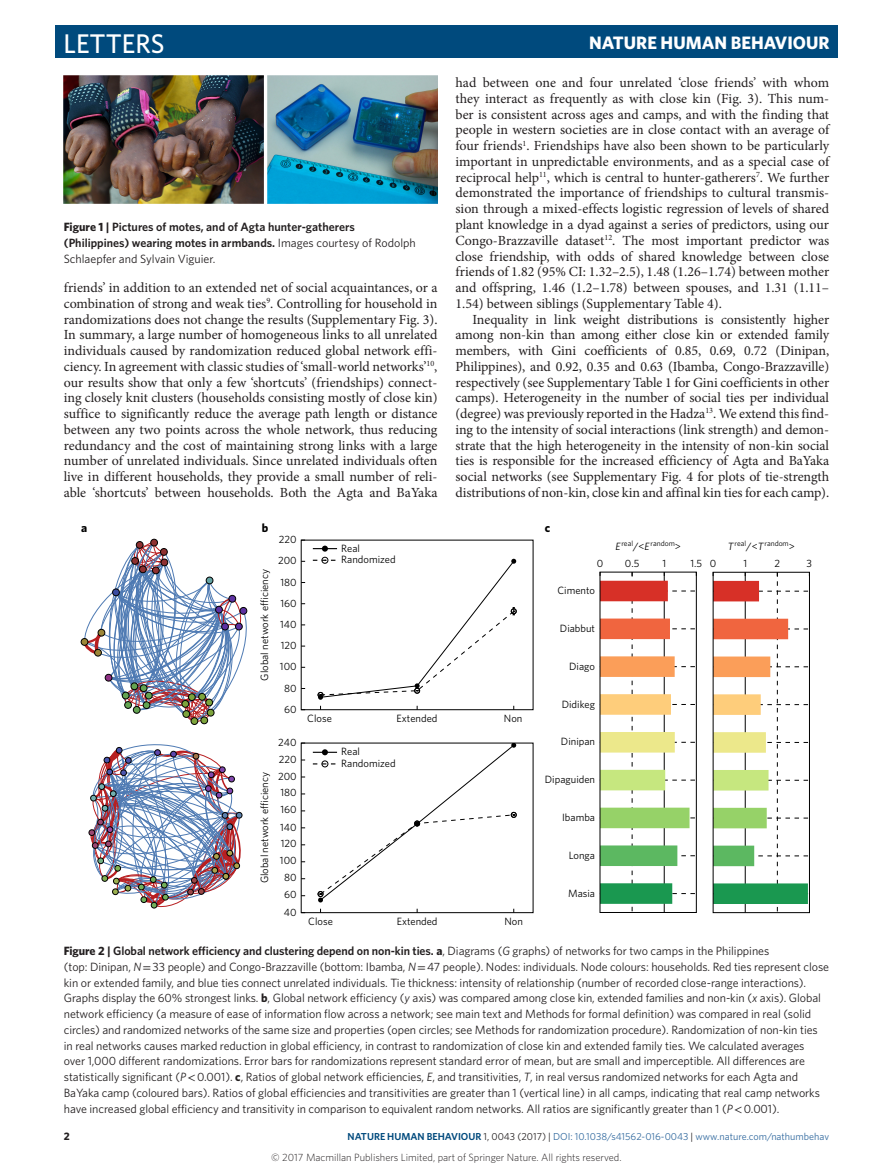
<style>
.page{position:relative;width:893px;height:1174px;background:#fff}
.page>*{position:absolute;margin:0;border:0;box-sizing:border-box;transform-origin:0 0}
.t1{font:500 27px "Whitney";color:#fff}
.t2{font:700 18px "Whitney";color:#fff}
.t3{font:13.95px/15.8px "Minion Pro";letter-spacing:-.005em;color:#231f20;text-align:justify}
.t4{font:12px/15.8px "Whitney";letter-spacing:-.005em;color:#231f20}
.t5{font:600 12px/15.8px "Whitney";color:#231f20}
.t6{font:700 12px "Whitney";color:#000}
.t7{font:700 10.8px "Whitney";color:#231f20}
.t8{font:10.5px/11.6px "Whitney";color:#000}
.t9{font:300 10.5px "Whitney";color:#231f20}
.t10{font:10.2px "Whitney";color:#326a9f}
.t11{font:7.5px "Whitney";color:#000}
.s1{font-weight:700}
.s2{font-weight:400}
.s3{font-style:italic;font-size:10.5px}
.s4{font-size:10.5px}
.s5{font-weight:600}
.s6{font-style:italic}
.s7{font-family:"STIX General"}
.s8{font-weight:600;color:#004a7d}
.s9{color:#231f20}
</style>
<div class="page">
<div style="left:55px;top:26px;width:783px;height:32px;background:#004a7d"></div>
<img style="left:64px;top:76px;width:200px;height:128px">
<img style="left:268px;top:76px;width:170px;height:128px">
<div style="left:150px;top:539px;width:8px;height:7px;background:#8f3131;border:1px solid #000;border-radius:50%"></div>
<img style="left:89px;top:744px;width:154px;height:165px">
<div style="left:301px;top:540px;width:232px;height:170px;border:1px solid #000"></div>
<svg style="left:313px;top:545px;width:24px;height:6px"></svg>
<svg style="left:313px;top:557px;width:203px;height:143px"></svg>
<svg style="left:313px;top:742px;width:203px;height:160px"></svg>
<svg style="left:600px;top:572px;width:210px;height:341px"></svg>
<svg style="left:81px;top:542px;width:167px;height:180px"></svg>
<h1 class="t1" style="left:63px;top:25px;width:103px">LETTERS</h1>
<p class="t2" style="left:589px;top:31px;width:242px">NATURE HUMAN BEHAVIOUR</p>
<p class="t5" style="left:64px;top:219px;width:354px"><span class="s1">FIGURE 1 |</span> Pictures of motes, and of Agta hunter-gatherers (Philippines) wearing motes in armbands. <span class="s2">Images courtesy of Rodolph<br>Schlaepfer and Sylvain Viguier.</span></p>
<p class="t3" style="left:64px;top:280px;width:375px">friends’ in addition to an extended net of social acquaintances, or a combination of strong and weak ties<sup>9</sup>. Controlling for household in randomizations does not change the results (Supplementary Fig. 3).<br>In summary, a large number of homogeneous links to all unrelated individuals caused by randomization reduced global network effi&shy;ciency. In agreement with classic studies of ‘small-world networks’<sup>10</sup>, our results show that only a few ‘shortcuts’ (friendships) connect&shy;ing closely knit clusters (households consisting mostly of close kin) suffice to significantly reduce the average path length or distance between any two points across the whole network, thus reducing redundancy and the cost of maintaining strong links with a large number of unrelated individuals. Since unrelated individuals often live in different households, they provide a small number of reli&shy;able ‘shortcuts’ between households. Both the Agta and BaYaka</p>
<p class="t3" style="left:455px;top:75px;width:375px">had between one and four unrelated ‘close friends’ with whom they interact as frequently as with close kin (Fig. 3). This num&shy;ber is consistent across ages and camps, and with the finding that people in western societies are in close contact with an average of four friends<sup>1</sup>. Friendships have also been shown to be particularly important in unpredictable environments, and as a special case of reciprocal help<sup>11</sup>, which is central to hunter-gatherers<sup>7</sup>. We further demonstrated the importance of friendships to cultural transmis&shy;sion through a mixed-effects logistic regression of levels of shared plant knowledge in a dyad against a series of predictors, using our Congo-Brazzaville dataset<sup>12</sup>. The most important predictor was close friendship, with odds of shared knowledge between close friends of 1.82 (95% CI: 1.32–2.5), 1.48 (1.26–1.74) between mother and offspring, 1.46 (1.2–1.78) between spouses, and 1.31 (1.11– 1.54) between siblings (Supplementary Table 4).</p>
<p class="t3" style="left:455px;top:311px;width:375px;text-indent:17px">Inequality in link weight distributions is consistently higher among non-kin than among either close kin or extended family members, with Gini coefficients of 0.85, 0.69, 0.72 (Dinipan, Philippines), and 0.92, 0.35 and 0.63 (Ibamba, Congo-Brazzaville) respectively (see Supplementary Table 1 for Gini coefficients in other camps). Heterogeneity in the number of social ties per individual (degree) was previously reported in the Hadza<sup>13</sup>. We extend this find&shy;ing to the intensity of social interactions (link strength) and demon&shy;strate that the high heterogeneity in the intensity of non-kin social ties is responsible for the increased efficiency of Agta and BaYaka social networks (see Supplementary Fig. 4 for plots of tie-strength distributions of non-kin, close kin and affinal kin ties for each camp).</p>
<p class="t6" style="left:81px;top:520px;width:8px">A</p>
<p class="t6" style="left:262px;top:520px;width:8px">B</p>
<p class="t6" style="left:545px;top:520px;width:7px">C</p>
<p class="t8" style="left:279px;top:533px;width:19px">220</p>
<p class="t8" style="left:278px;top:554px;width:20px">200</p>
<p class="t8" style="left:341px;top:542px;width:56px">Real<br>Randomized</p>
<p class="t11" style="left:615px;top:538px;width:67px"><span class="s3">E</span>real<span class="s4">/&lt;</span><span class="s3">E</span>random<span class="s4">&gt;</span></p>
<p class="t8" style="left:597px;top:557px;width:8px">0</p>
<p class="t8" style="left:625px;top:557px;width:16px">0.5</p>
<p class="t8" style="left:662px;top:557px;width:5px">1</p>
<p class="t8" style="left:690px;top:557px;width:13px">1.5</p>
<p class="t8" style="left:258px;top:680px;width:113px;rotate:-90deg">Global network e ciency</p>
<p class="t8" style="left:280px;top:576px;width:18px">180</p>
<p class="t8" style="left:280px;top:597px;width:18px">160</p>
<p class="t8" style="left:280px;top:618px;width:18px">140</p>
<p class="t8" style="left:281px;top:639px;width:17px">120</p>
<p class="t8" style="left:280px;top:660px;width:18px">100</p>
<p class="t8" style="left:284px;top:682px;width:14px">80</p>
<p class="t8" style="left:284px;top:703px;width:14px">60</p>
<p class="t8" style="left:258px;top:883px;width:113px;rotate:-90deg">Global network e ciency</p>
<p class="t8" style="left:278px;top:736px;width:20px">240</p>
<p class="t8" style="left:279px;top:753px;width:19px">220</p>
<p class="t8" style="left:278px;top:770px;width:20px">200</p>
<p class="t8" style="left:280px;top:786px;width:18px">180</p>
<p class="t8" style="left:280px;top:803px;width:18px">160</p>
<p class="t8" style="left:280px;top:821px;width:18px">140</p>
<p class="t8" style="left:281px;top:837px;width:17px">120</p>
<p class="t8" style="left:280px;top:854px;width:18px">100</p>
<p class="t8" style="left:284px;top:871px;width:14px">80</p>
<p class="t8" style="left:284px;top:888px;width:14px">60</p>
<p class="t8" style="left:284px;top:906px;width:14px">40</p>
<p class="t8" style="left:307px;top:712px;width:26px">Close</p>
<p class="t8" style="left:397px;top:712px;width:42px">Extended</p>
<p class="t8" style="left:504px;top:712px;width:20px">Non</p>
<p class="t8" style="left:341px;top:745px;width:56px">Real<br>Randomized</p>
<p class="t8" style="left:308px;top:915px;width:26px">Close</p>
<p class="t8" style="left:397px;top:915px;width:42px">Extended</p>
<p class="t8" style="left:504px;top:915px;width:20px">Non</p>
<p class="t8" style="left:557px;top:584px;width:39px">Cimento</p>
<p class="t8" style="left:560px;top:622px;width:37px">Diabbut</p>
<p class="t8" style="left:569px;top:660px;width:27px">Diago</p>
<p class="t8" style="left:562px;top:698px;width:35px">Didikeg</p>
<p class="t8" style="left:561px;top:735px;width:36px">Dinipan</p>
<p class="t8" style="left:545px;top:773px;width:52px">Dipaguiden</p>
<p class="t8" style="left:562px;top:811px;width:34px">Ibamba</p>
<p class="t8" style="left:569px;top:849px;width:28px">Longa</p>
<p class="t8" style="left:568px;top:887px;width:28px">Masia</p>
<p class="t11" style="left:728px;top:538px;width:69px"><span class="s3">T</span>real<span class="s4">/&lt;</span><span class="s3">T</span>random<span class="s4">&gt;</span></p>
<p class="t8" style="left:710px;top:557px;width:8px">0</p>
<p class="t8" style="left:743px;top:557px;width:5px">1</p>
<p class="t8" style="left:774px;top:557px;width:7px">2</p>
<p class="t8" style="left:807px;top:557px;width:7px">3</p>
<p class="t4" style="left:64px;top:942px;width:767px"><span class="s1">FIGURE 2 |</span> <span class="s5">Global network efficiency and clustering depend on non-kin ties.</span> <span class="s1">A</span>, Diagrams (<span class="s6">G</span> graphs) of networks for two camps in the Philippines<br>(top: Dinipan, <span class="s6">N</span><span class="s7">=</span> 33 people) and Congo-Brazzaville (bottom: Ibamba, <span class="s6">N</span><span class="s7">=</span> 47 people). Nodes: individuals. Node colours: households. Red ties represent close kin or extended family, and blue ties connect unrelated individuals. Tie thickness: intensity of relationship (number of recorded close-range interactions).<br>Graphs display the 60% strongest links. <span class="s1">B</span>, Global network efficiency (<span class="s6">y</span> axis) was compared among close kin, extended families and non-kin (<span class="s6">x</span> axis). Global network efficiency (a measure of ease of information flow across a network; see main text and Methods for formal definition) was compared in real (solid circles) and randomized networks of the same size and properties (open circles; see Methods for randomization procedure). Randomization of non-kin ties in real networks causes marked reduction in global efficiency, in contrast to randomization of close kin and extended family ties. We calculated averages<br>over 1,000 different randomizations. Error bars for randomizations represent standard error of mean, but are small and imperceptible. All differences are statistically significant (<span class="s6">P</span><span class="s7">&lt;</span> 0.001). <span class="s1">C</span>, Ratios of global network efficiencies, <span class="s6">E</span>, and transitivities, <span class="s6">T</span>, in real versus randomized networks for each Agta and BaYaka camp (coloured bars). Ratios of global efficiencies and transitivities are greater than 1 (vertical line) in all camps, indicating that real camp networks have increased global efficiency and transitivity in comparison to equivalent random networks. All ratios are significantly greater than 1 (<span class="s6">P</span><span class="s7">&lt;</span> 0.001).</p>
<p class="t7" style="left:64px;top:1129px;width:8px">2</p>
<p class="t10" style="left:348px;top:1130px;width:483px"><span class="s8">nature HUMAN BEHAVIOUR</span> <span class="s9">1, 0043 (2017) |</span> DOI: 10.1038/s41562-016-0043 <span class="s9">|</span> www.nature.com/nathumbehav</p>
<p class="t9" style="left:271px;top:1150px;width:352px">© 2017 Macmillan Publishers Limited, part of Springer Nature. All rights reserved.</p>
</div>
